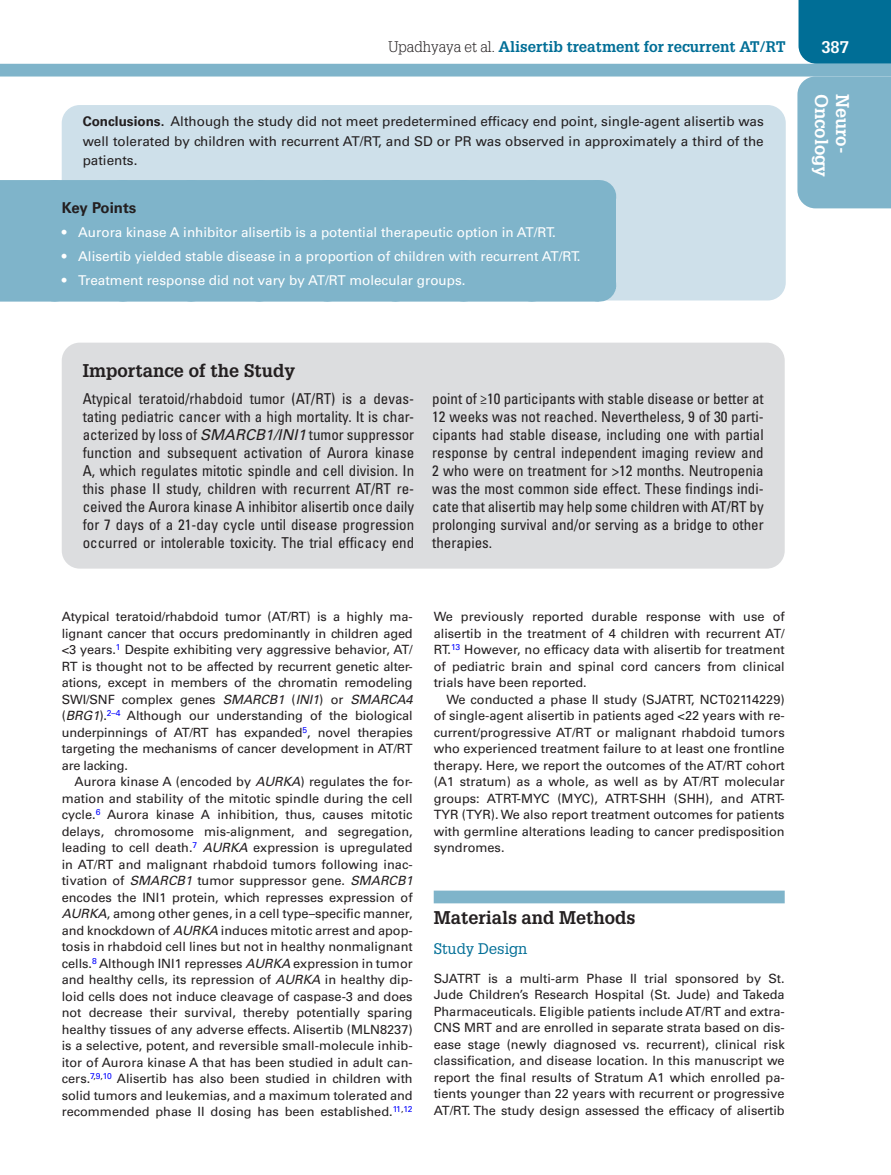
<style>
.page{position:relative;width:891px;height:1175px;background:#fff}
.page>*{position:absolute;margin:0;border:0;box-sizing:border-box;transform-origin:0 0}
.t1{font:700 18px "Glypha LT Std";color:#231f20}
.t2{font:700 18px "Glypha LT Std";color:#fff}
.t3{font:700 16.5px "Glypha LT Std";color:#fff}
.t4{font:condensed 15px/18px "Univers LT Std";color:#231f20;text-align:justify}
.t5{font:700 15px "Glypha LT Std";color:#006e96}
.t6{font:15px "Glypha LT Std";color:#006e96}
.t7{font:700 15px "Univers LT Std";color:#231f20}
.t8{font:13.5px "Univers LT Std";color:#fff}
.t9{font:13.5px/19.5px "Univers LT Std";color:#231f20;text-align:justify}
.t10{font:12.75px/16.5px "Univers LT Std";color:#231f20;text-align:justify}
.s1{font-weight:300;color:#231f20}
.s2{font-weight:700}
.s3{font-style:italic;font-stretch:normal}
.s4{font-style:italic}
</style>
<div class="page">
<div style="left:799px;top:0;width:92px;height:64px;background:#006e96"></div>
<div style="left:797px;top:76px;width:94px;height:132px;background:#7fb4ca"></div>
<div style="left:0;top:64px;width:891px;height:12px;background:#7fb4ca"></div>
<div style="left:62px;top:105px;width:724px;height:195px;background:#cee0ea;border-radius:18px"></div>
<div style="left:0;top:198px;width:615px;height:34px;background:#7fb4ca"></div>
<div style="left:0;top:180px;width:599px;height:33px;background:#7fb4ca"></div>
<hr style="left:599px;top:180px;width:1px;height:33px;background:#7fb4ca">
<div style="left:0;top:214px;width:615px;height:27px;background:#7fb4ca"></div>
<div style="left:0;top:238px;width:615px;height:40px;background:#7fb4ca"></div>
<div style="left:0;top:262px;width:615px;height:27px;background:#7fb4ca"></div>
<div style="left:0;top:268px;width:599px;height:33px;background:#7fb4ca"></div>
<hr style="left:599px;top:268px;width:1px;height:33px;background:#7fb4ca">
<div style="left:434px;top:890px;width:351px;height:13px;background:#7fb4ca"></div>
<div style="left:62px;top:342px;width:723px;height:226px;background:#dcdddf;border-radius:18px"></div>
<p class="t5" style="left:389px;top:37px;width:399px"><span class="s1">Upadhyaya et al.</span> Alisertib treatment for recurrent AT/RT</p>
<p class="t3" style="left:821px;top:37px;width:29px">387</p>
<h1 class="t2" style="left:833px;top:94px;width:85px;rotate:90deg">Oncology</h1>
<h1 class="t2" style="left:854px;top:94px;width:61px;rotate:90deg">Neuro-</h1>
<p class="t9" style="left:83px;top:112px;width:683px"><span class="s2">Conclusions.</span> Although the study did not meet predetermined efficacy end point, single-agent alisertib was well tolerated by children with recurrent AT/RT, and SD or PR was observed in approximately a third of the patients.</p>
<p class="t7" style="left:62px;top:199px;width:76px">Key Points</p>
<p class="t8" style="left:62px;top:224px;width:496px">• Aurora kinase A inhibitor alisertib is a potential therapeutic option in AT/RT.</p>
<p class="t8" style="left:62px;top:248px;width:521px">• Alisertib yielded stable disease in a proportion of children with recurrent AT/RT.</p>
<p class="t8" style="left:62px;top:272px;width:405px">• Treatment response did not vary by AT/RT molecular groups.</p>
<h1 class="t1" style="left:83px;top:359px;width:214px">Importance of the Study</h1>
<p class="t4" style="left:83px;top:389px;width:333px">Atypical teratoid/rhabdoid tumor (AT/RT) is a devas&shy;tating pediatric cancer with a high mortality. It is char&shy;acterized by loss of <span class="s3">SMARCB1/INI1</span> tumor suppressor function and subsequent activation of Aurora kinase A, which regulates mitotic spindle and cell division. In this phase II study, children with recurrent AT/RT re&shy;ceived the Aurora kinase A inhibitor alisertib once daily for 7 days of a 21-day cycle until disease progression occurred or intolerable toxicity. The trial efficacy end</p>
<p class="t4" style="left:432px;top:389px;width:333px">point of ≥10 participants with stable disease or better at 12 weeks was not reached. Nevertheless, 9 of 30 parti&shy;cipants had stable disease, including one with partial response by central independent imaging review and 2 who were on treatment for &gt;12 months. Neutropenia was the most common side effect. These findings indi&shy;cate that alisertib may help some children with AT/RT by prolonging survival and/or serving as a bridge to other therapies.</p>
<p class="t10" style="left:62px;top:608px;width:353px">Atypical teratoid/rhabdoid tumor (AT/RT) is a highly ma&shy;lignant cancer that occurs predominantly in children aged &lt;3 years.<sup>1</sup> Despite exhibiting very aggressive behavior, AT/ RT is thought not to be affected by recurrent genetic alter&shy;ations, except in members of the chromatin remodeling SWI/SNF complex genes <span class="s4">SMARCB1</span> (<span class="s4">INI1</span>) or <span class="s4">SMARCA4 </span>(<span class="s4">BRG1</span>).<sup>2–4</sup> Although our understanding of the biological underpinnings of AT/RT has expanded<sup>5</sup>, novel therapies targeting the mechanisms of cancer development in AT/RT are lacking.</p>
<p class="t10" style="left:62px;top:773px;width:353px;text-indent:13px">Aurora kinase A (encoded by <span class="s4">AURKA</span>) regulates the for&shy;mation and stability of the mitotic spindle during the cell cycle.<sup>6</sup> Aurora kinase A inhibition, thus, causes mitotic delays, chromosome mis-alignment, and segregation, leading to cell death.<sup>7</sup> <span class="s4">AURKA</span> expression is upregulated in AT/RT and malignant rhabdoid tumors following inac&shy;tivation of <span class="s4">SMARCB1</span> tumor suppressor gene. <span class="s4">SMARCB1 </span>encodes the INI1 protein, which represses expression of <span class="s4">AURKA</span>, among other genes, in a cell type–specific manner, and knockdown of <span class="s4">AURKA</span> induces mitotic arrest and apop&shy;tosis in rhabdoid cell lines but not in healthy nonmalignant cells.<sup>8</sup> Although INI1 represses <span class="s4">AURKA</span> expression in tumor and healthy cells, its repression of <span class="s4">AURKA</span> in healthy dip&shy;loid cells does not induce cleavage of caspase-3 and does not decrease their survival, thereby potentially sparing healthy tissues of any adverse effects. Alisertib (MLN8237) is a selective, potent, and reversible small-molecule inhib&shy;itor of Aurora kinase A that has been studied in adult can&shy;cers.<sup>7</sup><sup>,</sup><sup>9</sup><sup>,</sup><sup>10</sup> Alisertib has also been studied in children with solid tumors and leukemias, and a maximum tolerated and recommended phase II dosing has been established.<sup>11</sup><sup>,</sup><sup>12</sup></p>
<p class="t10" style="left:434px;top:608px;width:353px">We previously reported durable response with use of alisertib in the treatment of 4 children with recurrent AT/ RT.<sup>13</sup> However, no efficacy data with alisertib for treatment of pediatric brain and spinal cord cancers from clinical trials have been reported.</p>
<p class="t10" style="left:434px;top:691px;width:353px;text-indent:13px">We conducted a phase II study (SJATRT, NCT02114229) of single-agent alisertib in patients aged &lt;22 years with re&shy;current/progressive AT/RT or malignant rhabdoid tumors who experienced treatment failure to at least one frontline therapy. Here, we report the outcomes of the AT/RT cohort (A1 stratum) as a whole, as well as by AT/RT molecular groups: ATRT-MYC (MYC), ATRT-SHH (SHH), and ATRT-TYR (TYR). We also report treatment outcomes for patients with germline alterations leading to cancer predisposition syndromes.</p>
<h1 class="t1" style="left:434px;top:906px;width:203px">Materials and Methods</h1>
<p class="t6" style="left:434px;top:939px;width:95px">Study Design</p>
<p class="t10" style="left:434px;top:970px;width:353px">SJATRT is a multi-arm Phase II trial sponsored by St.<br>Jude Children’s Research Hospital (St. Jude) and Takeda Pharmaceuticals. Eligible patients include AT/RT and extra-CNS MRT and are enrolled in separate strata based on dis&shy;ease stage (newly diagnosed vs. recurrent), clinical risk classification, and disease location. In this manuscript we report the final results of Stratum A1 which enrolled pa&shy;tients younger than 22 years with recurrent or progressive AT/RT. The study design assessed the efficacy of alisertib</p>
</div>
